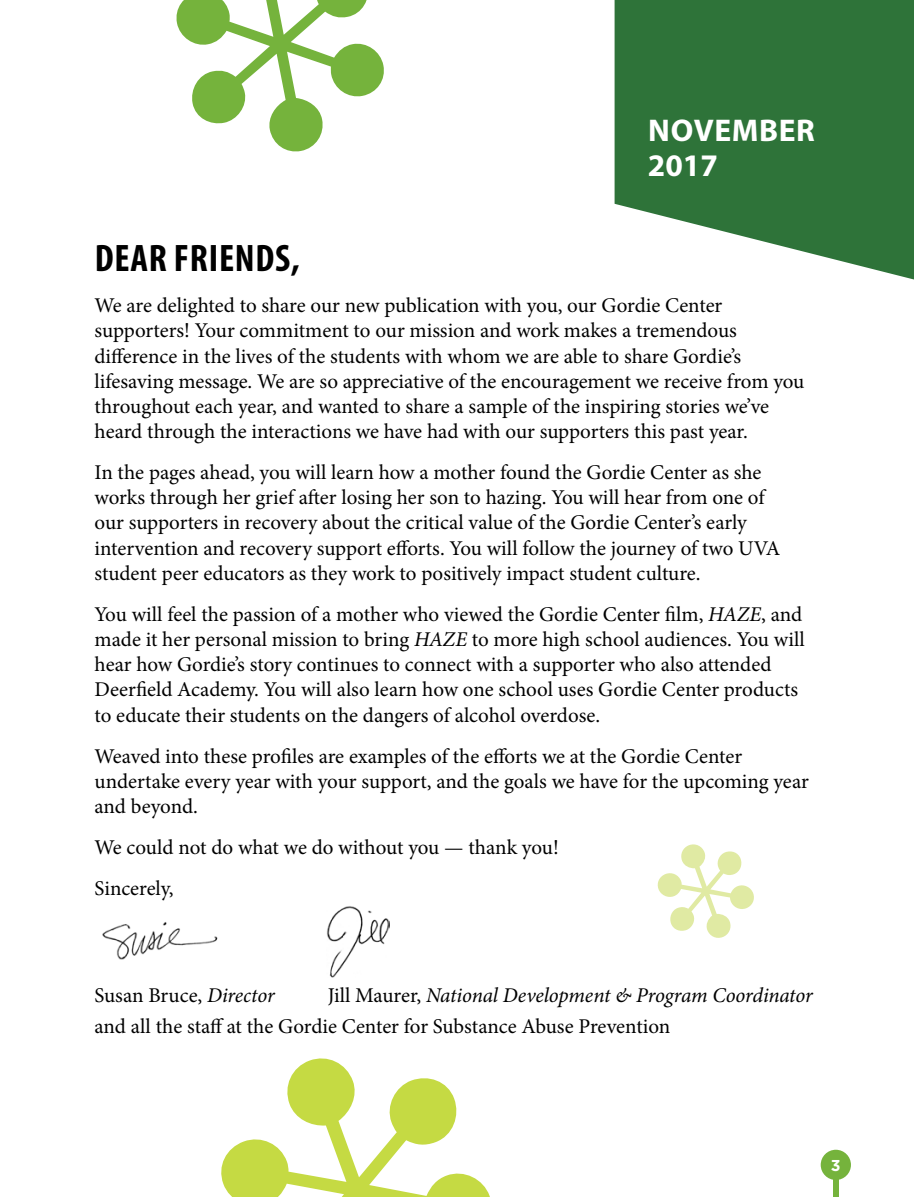
<style>
.page{position:relative;width:914px;height:1197px;background:#fff}
.page>*{position:absolute;margin:0;border:0;box-sizing:border-box;transform-origin:0 0}
.t1{font:700 condensed 38.5px "Myriad Pro";letter-spacing:.02em;color:#000}
.t2{font:700 31.5px/35px "Myriad Pro";letter-spacing:.02em;color:#fff}
.t3{font:21px/25.2px "Minion Pro";letter-spacing:-.005em;color:#000}
.t4{font:700 15.75px "Gotham";color:#fff}
.s1{font-style:italic}
</style>
<div class="page">
<div style="left:820px;top:1150px;width:30px;height:30px;background:#75b33c;border-radius:50%"></div>
<div style="left:833px;top:1178px;width:5px;height:19px;background:#75b33c"></div>
<svg style="left:614px;top:0;width:300px;height:280px;background:#4b8655"></svg>
<img style="left:102px;top:922px;width:116px;height:38px">
<img style="left:326px;top:906px;width:63px;height:72px">
<svg style="left:176px;top:0;width:208px;height:152px"></svg>
<svg style="left:657px;top:844px;width:97px;height:94px"></svg>
<svg style="left:221px;top:1058px;width:269px;height:139px"></svg>
<h2 class="t2" style="left:648px;top:112px;width:168px">NOVEMBER<br>2017</h2>
<h1 class="t1" style="left:95px;top:234px;width:206px">DEAR FRIENDS,</h1>
<p class="t3" style="left:94px;top:293px;width:711px">We are delighted to share our new publication with you, our Gordie Center supporters! Your commitment to our mission and work makes a tremendous difference in the lives of the students with whom we are able to share Gordie’s lifesaving message. We are so appreciative of the encouragement we receive from you throughout each year, and wanted to share a sample of the inspiring stories we’ve heard through the interactions we have had with our supporters this past year.</p>
<p class="t3" style="left:94px;top:460px;width:687px">In the pages ahead, you will learn how a mother found the Gordie Center as she works through her grief after losing her son to hazing. You will hear from one of our supporters in recovery about the critical value of the Gordie Center’s early intervention and recovery support efforts. You will follow the journey of two UVA student peer educators as they work to positively impact student culture.</p>
<p class="t3" style="left:94px;top:602px;width:711px">You will feel the passion of a mother who viewed the Gordie Center film, <span class="s1">HAZE</span>, and made it her personal mission to bring <span class="s1">HAZE</span> to more high school audiences. You will hear how Gordie’s story continues to connect with a supporter who also attended Deerfield Academy. You will also learn how one school uses Gordie Center products to educate their students on the dangers of alcohol overdose.</p>
<p class="t3" style="left:94px;top:743px;width:715px">Weaved into these profiles are examples of the efforts we at the Gordie Center undertake every year with your support, and the goals we have for the upcoming year and beyond.</p>
<p class="t3" style="left:94px;top:827px;width:466px;line-height:40.9px">We could not do what we do without you — thank you!<br>Sincerely,</p>
<p class="t3" style="left:94px;top:980px;width:719px;line-height:31.5px;text-indent:233px">Jill Maurer, <span class="s1">National Development &amp; Program Coordinator </span>and all the staff at the Gordie Center for Substance Abuse Prevention</p>
<p class="t3" style="left:94px;top:983px;width:182px">Susan Bruce, <span class="s1">Director</span></p>
<p class="t4" style="left:830px;top:1155px;width:11px">3</p>
</div>
